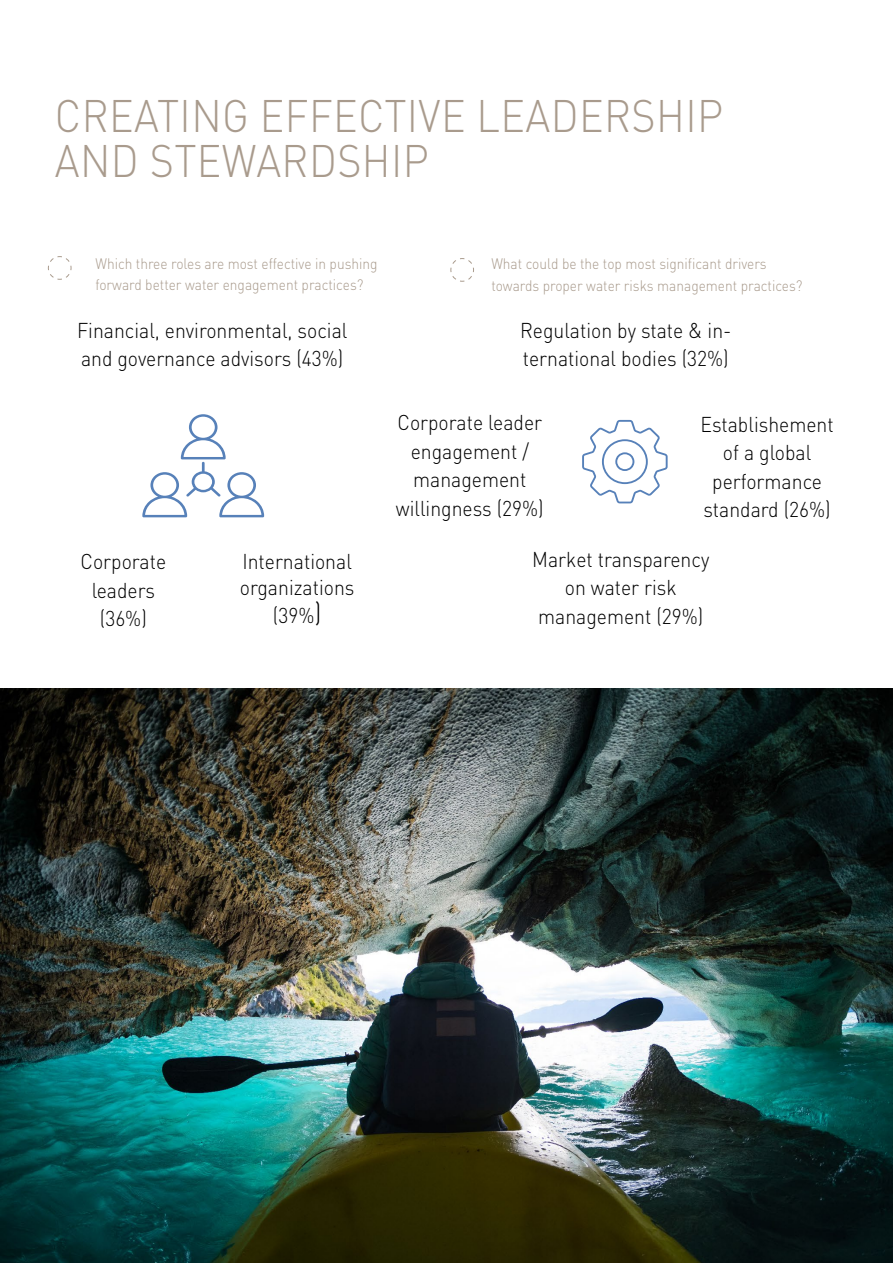
<style>
.page{position:relative;width:893px;height:1263px;background:#fff}
.page>*{position:absolute;margin:0;border:0;box-sizing:border-box;transform-origin:0 0}
.t1{font:300 45px/45px "DIN Pro";letter-spacing:.01em;color:#a99b8d;scale:.92 1}
.t2{font:300 21.15px/28.5px "DIN Pro";color:#000;text-align:center;scale:.92 1}
.t3{font:300 15px/21.6px "DIN Pro";color:#a99b8d;scale:.91 1}
.s1{font-size:27.15px}
</style>
<div class="page">
<svg style="left:142px;top:414px;width:122px;height:103px"></svg>
<svg style="left:47px;top:256px;width:25px;height:24px"></svg>
<svg style="left:582px;top:420px;width:86px;height:83px"></svg>
<svg style="left:450px;top:258px;width:24px;height:24px"></svg>
<img style="left:0;top:689px;width:893px;height:574px">
<h1 class="t1" style="left:55px;top:91px;width:728px">CREATING EFFECTIVE LEADERSHIP<br>AND STEWARDSHIP</h1>
<p class="t3" style="left:95px;top:252px;width:312px">Which three roles are most effective in pushing forward better water engagement practices?</p>
<p class="t2" style="left:77px;top:315px;width:295px;text-align:left">Financial, environmental, social and governance advisors (43%)</p>
<p class="t2" style="left:81px;top:547px;width:95px">Corporate leaders (36%)</p>
<p class="t2" style="left:240px;top:548px;width:126px;line-height:25.5px;text-align:left">International organizations</p>
<p class="t2" style="left:273px;top:601px;width:54px">(39%<span class="s1">)</span></p>
<p class="t3" style="left:491px;top:252px;width:344px">What could be the top most significant drivers towards proper water risks management practices?</p>
<p class="t2" style="left:520px;top:315px;width:231px;text-align:left">Regulation by state &amp; in&shy;ternational bodies (32%)</p>
<p class="t2" style="left:396px;top:408px;width:162px">Corporate leader engagement / management willingness (29%)</p>
<p class="t2" style="left:700px;top:409px;width:146px">Establishement of a global performance standard (26%)</p>
<p class="t2" style="left:532px;top:544px;width:194px">Market transparency on water risk management (29%)</p>
</div>
